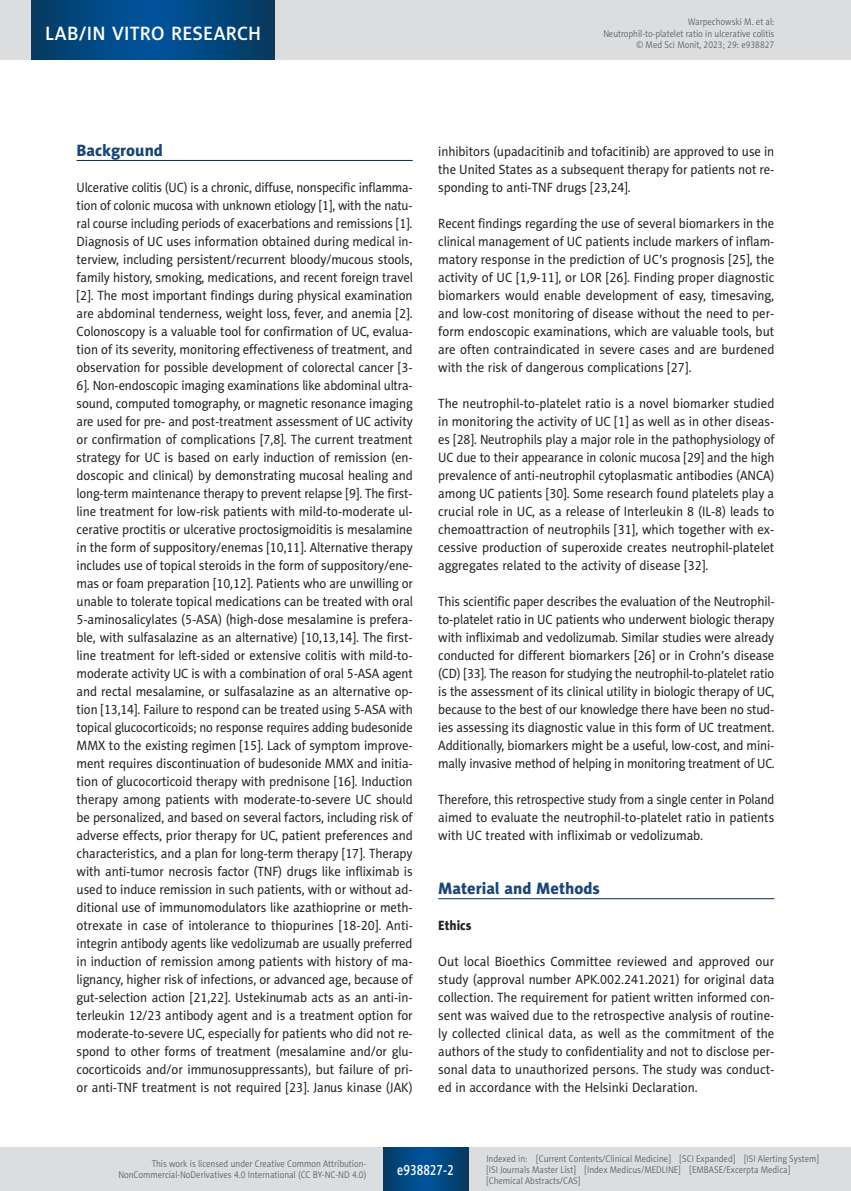
<style>
.page{position:relative;width:851px;height:1191px;background:#fff}
.page>*{position:absolute;margin:0;border:0;box-sizing:border-box;transform-origin:0 0}
.t1{font:19.5px "Naomi Sans EFN Medium";letter-spacing:.015em;color:#fff}
.MSM_Headline_1{font:16.5px "Naomi Sans EFN Heavy";color:#1a4574}
.MSM_e-PAGINA{font:15px "Naomi Sans EFN Medium";color:#fff;scale:.8 1}
.MSM_Body{font:13.5px/18px "Naomi Sans EFN";color:#231f20;text-align:justify;scale:.93 1}
.MSM_Body-2{font:13.5px/18px "Naomi Sans EFN";color:#231f20;text-align:justify;scale:.95 1}
.MSM_Body-3{font:13.5px/18px "Naomi Sans EFN";color:#231f20;text-align:justify;scale:.94 1}
.MSM_Body-4{font:13.5px/18px "Naomi Sans EFN";color:#231f20;text-align:justify;scale:.92 1}
.MSM_Headline_2{font:13.5px "Naomi Sans EFN Heavy";color:#231f20;scale:.95 1}
.MSM_pagina_sygnatura{font:9.75px/11.2px "Naomi Sans EFN Light";color:#57585a;scale:.9 1}
.MSM_pagina_zywa{font:9.75px/11.2px "Naomi Sans EFN Light";color:#57585a;text-align:right;scale:.9 1}
</style>
<div class="page">
<hr style="left:77px;top:160px;width:335px;height:1px;background:#00295c">
<hr style="left:438px;top:898px;width:336px;height:1px;background:#00295c">
<div style="left:0;top:1148px;width:850px;height:43px;background:#dcdddf"></div>
<svg style="left:383px;top:1147px;width:85px;height:43px;background:#02477e"></svg>
<div style="left:0;top:0;width:850px;height:60px;background:#dcdddf"></div>
<hr style="left:850px;top:0;width:1px;height:60px;background:#dcdddf">
<svg style="left:32px;top:0;width:242px;height:60px;background:#02477f"></svg>
<h1 class="t1" style="left:45px;top:22px;width:217px">LAB/IN VITRO RESEARCH</h1>
<p class="MSM_pagina_zywa" style="left:603px;top:16px;width:191px">Warpechowski M. et al:<br>Neutrophil-to-platelet ratio in ulcerative colitis</p>
<p class="MSM_pagina_sygnatura" style="left:636px;top:39px;width:154px">© Med Sci Monit, 2023; 29: e938827</p>
<p class="MSM_Headline_1" style="left:77px;top:140px;width:88px">Background</p>
<p class="MSM_Body" style="left:77px;top:178px;width:363px">Ulcerative colitis (UC) is a chronic, diffuse, nonspecific inflamma&shy;tion of colonic mucosa with unknown etiology [1], with the natu&shy;ral course including periods of exacerbations and remissions [1].<br>Diagnosis of UC uses information obtained during medical in&shy;terview, including persistent/recurrent bloody/mucous stools, family history, smoking, medications, and recent foreign travel [2]. The most important findings during physical examination are abdominal tenderness, weight loss, fever, and anemia [2].<br>Colonoscopy is a valuable tool for confirmation of UC, evalua&shy;tion of its severity, monitoring effectiveness of treatment, and observation for possible development of colorectal cancer [3- 6]. Non-endoscopic imaging examinations like abdominal ultra&shy;sound, computed tomography, or magnetic resonance imaging are used for pre- and post-treatment assessment of UC activity or confirmation of complications [7,8]. The current treatment strategy for UC is based on early induction of remission (en&shy;doscopic and clinical) by demonstrating mucosal healing and long-term maintenance therapy to prevent relapse [9]. The first&shy;line treatment for low-risk patients with mild-to-moderate ul&shy;cerative proctitis or ulcerative proctosigmoiditis is mesalamine in the form of suppository/enemas [10,11]. Alternative therapy includes use of topical steroids in the form of suppository/ene&shy;mas or foam preparation [10,12]. Patients who are unwilling or unable to tolerate topical medications can be treated with oral 5-aminosalicylates (5-ASA) (high-dose mesalamine is prefera&shy;ble, with sulfasalazine as an alternative) [10,13,14]. The first&shy;line treatment for left-sided or extensive colitis with mild-to&shy;moderate activity UC is with a combination of oral 5-ASA agent and rectal mesalamine, or sulfasalazine as an alternative op&shy;tion [13,14]. Failure to respond can be treated using 5-ASA with topical glucocorticoids; no response requires adding budesonide MMX to the existing regimen [15]. Lack of symptom improve&shy;ment requires discontinuation of budesonide MMX and initia&shy;tion of glucocorticoid therapy with prednisone [16]. Induction therapy among patients with moderate-to-severe UC should be personalized, and based on several factors, including risk of adverse effects, prior therapy for UC, patient preferences and characteristics, and a plan for long-term therapy [17]. Therapy with anti-tumor necrosis factor (TNF) drugs like infliximab is used to induce remission in such patients, with or without ad&shy;ditional use of immunomodulators like azathioprine or meth&shy;otrexate in case of intolerance to thiopurines [18-20]. Anti&shy;integrin antibody agents like vedolizumab are usually preferred in induction of remission among patients with history of ma&shy;lignancy, higher risk of infections, or advanced age, because of gut-selection action [21,22]. Ustekinumab acts as an anti-in&shy;terleukin 12/23 antibody agent and is a treatment option for moderate-to-severe UC, especially for patients who did not re&shy;spond to other forms of treatment (mesalamine and/or glu&shy;cocorticoids and/or immunosuppressants), but failure of pri&shy;or anti-TNF treatment is not required [23]. Janus kinase (JAK)</p>
<p class="MSM_Body-2" style="left:438px;top:142px;width:355px">inhibitors (upadacitinib and tofacitinib) are approved to use in the United States as a subsequent therapy for patients not re&shy;sponding to anti-TNF drugs [23,24].</p>
<p class="MSM_Body-3" style="left:438px;top:214px;width:359px">Recent findings regarding the use of several biomarkers in the clinical management of UC patients include markers of inflam&shy;matory response in the prediction of UC’s prognosis [25], the activity of UC [1,9-11], or LOR [26]. Finding proper diagnostic biomarkers would enable development of easy, timesaving, and low-cost monitoring of disease without the need to per&shy;form endoscopic examinations, which are valuable tools, but are often contraindicated in severe cases and are burdened with the risk of dangerous complications [27].</p>
<p class="MSM_Body-2" style="left:438px;top:394px;width:355px">The neutrophil-to-platelet ratio is a novel biomarker studied in monitoring the activity of UC [1] as well as in other diseas&shy;es [28]. Neutrophils play a major role in the pathophysiology of UC due to their appearance in colonic mucosa [29] and the high prevalence of anti-neutrophil cytoplasmatic antibodies (ANCA) among UC patients [30]. Some research found platelets play a crucial role in UC, as a release of Interleukin 8 (IL-8) leads to chemoattraction of neutrophils [31], which together with ex&shy;cessive production of superoxide creates neutrophil-platelet aggregates related to the activity of disease [32].</p>
<p class="MSM_Body-3" style="left:438px;top:592px;width:359px">This scientific paper describes the evaluation of the Neutrophil&shy;to-platelet ratio in UC patients who underwent biologic therapy with infliximab and vedolizumab. Similar studies were already conducted for different biomarkers [26] or in Crohn’s disease (CD) [33]. The reason for studying the neutrophil-to-platelet ratio is the assessment of its clinical utility in biologic therapy of UC, because to the best of our knowledge there have been no stud&shy;ies assessing its diagnostic value in this form of UC treatment.<br>Additionally, biomarkers might be a useful, low-cost, and mini&shy;mally invasive method of helping in monitoring treatment of UC.</p>
<p class="MSM_Body-4" style="left:438px;top:790px;width:367px">Therefore, this retrospective study from a single center in Poland aimed to evaluate the neutrophil-to-platelet ratio in patients with UC treated with infliximab or vedolizumab.</p>
<p class="MSM_Headline_1" style="left:438px;top:878px;width:163px">Material and Methods</p>
<p class="MSM_Headline_2" style="left:438px;top:917px;width:36px">Ethics</p>
<p class="MSM_Body-2" style="left:438px;top:952px;width:355px">Out local Bioethics Committee reviewed and approved our study (approval number APK.002.241.2021) for original data collection. The requirement for patient written informed con&shy;sent was waived due to the retrospective analysis of routine&shy;ly collected clinical data, as well as the commitment of the authors of the study to confidentiality and not to disclose per&shy;sonal data to unauthorized persons. The study was conduct&shy;ed in accordance with the Helsinki Declaration.</p>
<p class="MSM_pagina_sygnatura" style="left:118px;top:1158px;width:277px;text-align:right">This work is licensed under Creative Common Attribution-<br>NonCommercial-NoDerivatives 4.0 International (CC BY-NC-ND 4.0)</p>
<p class="MSM_e-PAGINA" style="left:397px;top:1160px;width:72px">e938827-2</p>
<p class="MSM_pagina_sygnatura" style="left:486px;top:1152px;width:371px">Indexed in: [Current Contents/Clinical Medicine] [SCI Expanded] [ISI Alerting System] [ISI Journals Master List] [Index Medicus/MEDLINE] [EMBASE/Excerpta Medica] [Chemical Abstracts/CAS]</p>
</div>
